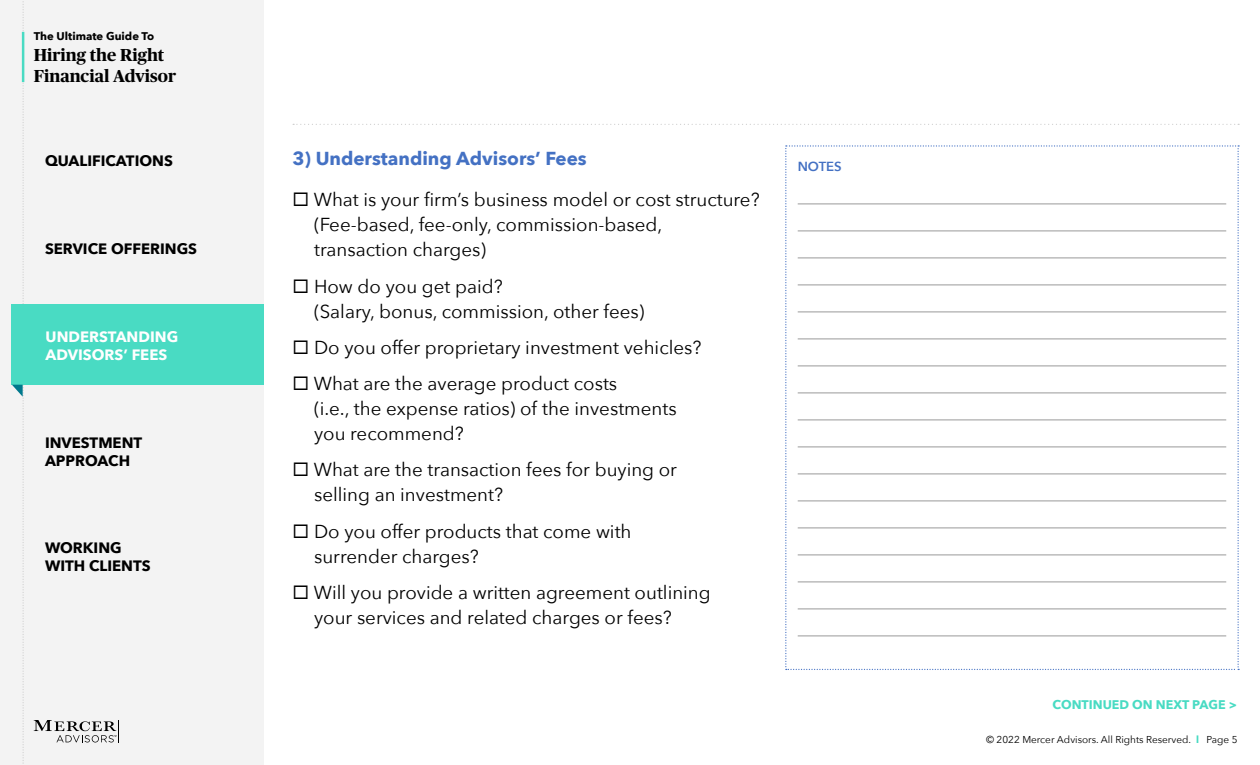
<style>
.page{position:relative;width:1260px;height:765px;background:#fff}
.page>*{position:absolute;margin:0;border:0;box-sizing:border-box;transform-origin:0 0}
.t1{font:18.75px/25px "Avenir Next";color:#000}
.t2{font:700 18.75px "Avenir Next";color:#4471c3}
.t3{font:700 17.38px/20.8px "Publico";color:#000}
.t4{font:700 15px/18px "Avenir Next";color:#000}
.t5{font:700 15px/18px "Avenir Next";color:#fff}
.t6{font:600 13.12px "Avenir Next";color:#4471c3}
.t7{font:700 12.5px "Avenir Next";color:#49dbc3}
.t8{font:700 11.12px "Avenir Next";color:#000}
.t9{font:10px "Avenir Next";color:#000}
.s1{font-weight:700;color:#49dbc3}
</style>
<div class="page">
<div style="left:0;top:0;width:264px;height:765px;background:#f3f3f3"></div>
<svg style="left:34px;top:720px;width:85px;height:22px"></svg>
<svg style="left:293px;top:124px;width:946px;height:1px"></svg>
<div style="left:12px;top:305px;width:252px;height:80px;background:#49dbc3"></div>
<svg style="left:12px;top:1px;width:12px;height:763px"></svg>
<svg style="left:785px;top:145px;width:454px;height:525px"></svg>
<p class="t8" style="left:34px;top:27px;width:122px">The Ultimate Guide To</p>
<p class="t3" style="left:34px;top:45px;width:144px">Hiring the Right<br>Financial Advisor</p>
<p class="t4" style="left:45px;top:152px;width:129px">QUALIFICATIONS</p>
<p class="t4" style="left:45px;top:240px;width:154px">SERVICE OFFERINGS</p>
<p class="t5" style="left:46px;top:328px;width:134px">UNDERSTANDING<br>ADVISORS’ FEES</p>
<p class="t4" style="left:45px;top:433px;width:99px">INVESTMENT<br>APPROACH</p>
<p class="t4" style="left:45px;top:539px;width:107px">WORKING<br>WITH CLIENTS</p>
<p class="t2" style="left:292px;top:142px;width:296px">3) Understanding Advisors’ Fees</p>
<p class="t1" style="left:314px;top:187px;width:447px">What is your firm’s business model or cost structure? (Fee-based, fee-only, commission-based, transaction charges)</p>
<p class="t1" style="left:314px;top:273px;width:332px">How do you get paid?<br>(Salary, bonus, commission, other fees)</p>
<p class="t1" style="left:314px;top:328px;width:389px;line-height:36.2px">Do you offer proprietary investment vehicles?<br>What are the average product costs</p>
<p class="t1" style="left:314px;top:395px;width:364px">(i.e., the expense ratios) of the investments you recommend?</p>
<p class="t1" style="left:314px;top:457px;width:365px">What are the transaction fees for buying or selling an investment?</p>
<p class="t1" style="left:314px;top:518px;width:319px">Do you offer products that come with surrender charges?</p>
<p class="t1" style="left:314px;top:579px;width:398px">Will you provide a written agreement outlining your services and related charges or fees?</p>
<p class="t6" style="left:798px;top:155px;width:45px">NOTES</p>
<p class="t7" style="left:1053px;top:694px;width:186px">CONTINUED ON NEXT PAGE &gt;</p>
<p class="t9" style="left:986px;top:731px;width:253px">© 2022 Mercer Advisors. All Rights Reserved. <span class="s1">l</span> Page 5</p>
</div>
